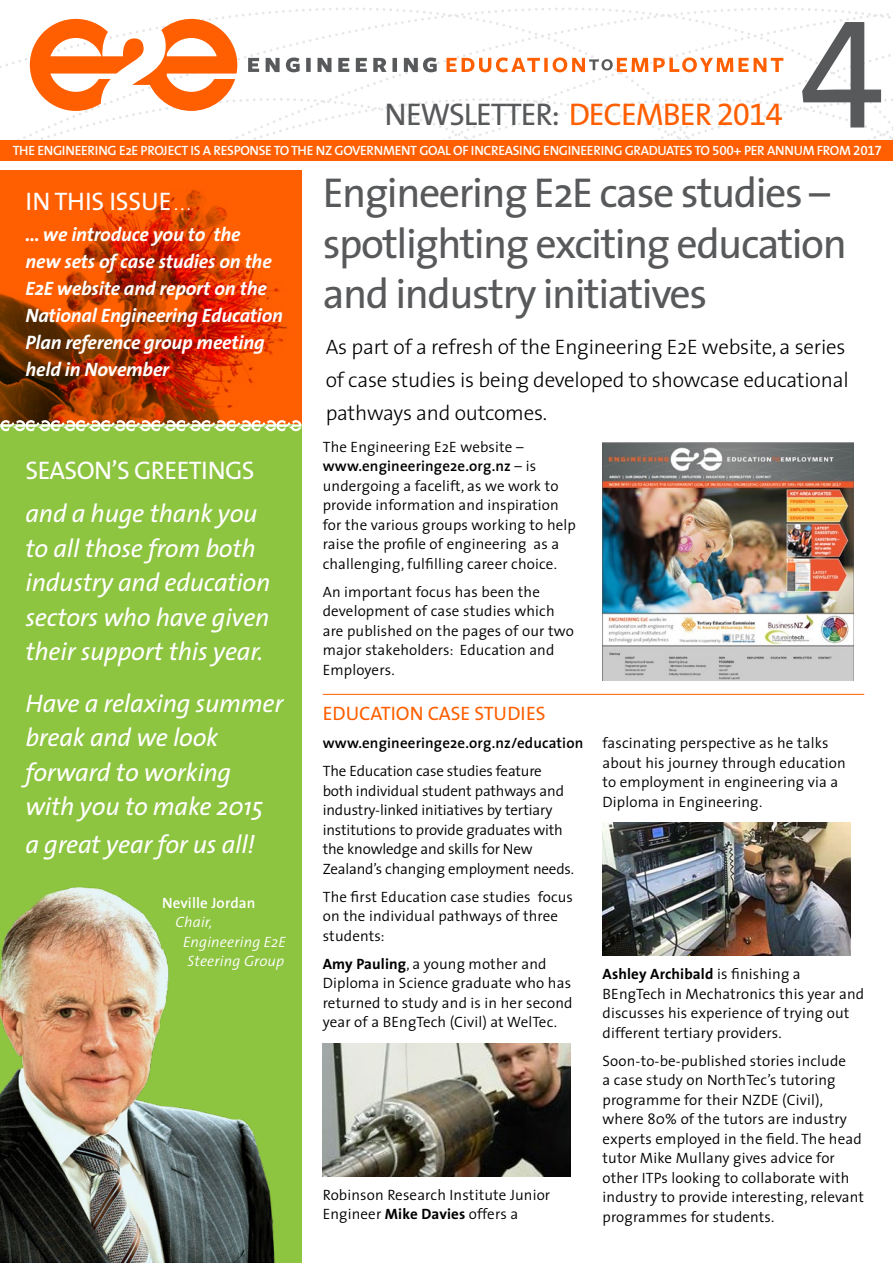
<style>
.page{position:relative;width:893px;height:1263px;background:#fff}
.page>*{position:absolute;margin:0;border:0;box-sizing:border-box;transform-origin:0 0}
.t1{font:156.15px "The Sans Expert";color:#58595b}
.t2{font:42px/50.4px "The Sans";letter-spacing:-.035em;color:#58595b}
.t3{font:31.5px "The Sans";letter-spacing:-.035em;color:#58595b}
.t4{font:italic 25.5px/34.5px "The Sans";letter-spacing:-.01em;color:#fff}
.t5{font:25.5px "The Sans";letter-spacing:-.025em;color:#fff}
.t6{font:300 21px/33px "The Sans";letter-spacing:-.01em;color:#000}
.t7{font:italic 700 19.5px/27px "The Sans";letter-spacing:-.01em;color:#fff}
.t8{font:19.5px "The Sans";color:#ff5f00}
.t9{font:300 15px/19.5px "The Sans";letter-spacing:.01em;color:#000}
.t10{font:300 15px/19.5px "The Sans";letter-spacing:-.01em;color:#000}
.t11{font:600 15px "The Sans";letter-spacing:.01em;color:#000}
.t12{font:italic 300 15px "The Sans";letter-spacing:.01em;color:#fff}
.t13{font:600 15px "The Sans";letter-spacing:.01em;color:#fff}
.t14{font:600 13.5px "The Sans";letter-spacing:-.025em;color:#fff}
.s1{color:#ff5f00}
.s2{font-family:"The Sans Expert";color:#ff5f00}
.s3{font-family:"The Sans Semi Bold Expert";font-weight:400}
.s4{font-style:italic;font-size:16.5px}
.s5{font-weight:600}
.s6{font-weight:700}
</style>
<div class="page">
<div style="left:0;top:140px;width:893px;height:21px;background:#ff5f00"></div>
<img style="left:602px;top:443px;width:251px;height:237px">
<hr style="left:323px;top:694px;width:541px;height:1px;background:#ff5f00">
<img style="left:341px;top:1043px;width:229px;height:133px">
<img style="left:602px;top:823px;width:248px;height:133px">
<svg style="left:0;top:7px;width:893px;height:133px"></svg>
<img style="left:0;top:178px;width:302px;height:247px">
<div style="left:0;top:425px;width:301px;height:838px;background:#8dc440"></div>
<svg style="left:0;top:420px;width:301px;height:11px"></svg>
<img style="left:0;top:880px;width:341px;height:383px">
<h3 class="t3" style="left:384px;top:88px;width:400px">NEWSLETTER: <span class="s1">DECEMBER</span> <span class="s2">2014</span></h3>
<h1 class="t1" style="left:799px;top:-55px;width:87px">4</h1>
<p class="t14" style="left:13px;top:140px;width:871px">THE ENGINEERING E2E PROJECT IS A RESPONSE TO THE NZ GOVERNMENT GOAL OF INCREASING ENGINEERING GRADUATES TO <span class="s3">500+</span> PER ANNUM FROM <span class="s3">2017</span></p>
<h3 class="t5" style="left:26px;top:180px;width:167px">IN THIS ISSUE <span class="s4">. . .</span></h3>
<h3 class="t7" style="left:26px;top:221px;width:259px">... we introduce you to the<br>new sets of case studies on the<br>E2E website and report on the<br>National Engineering Education<br>Plan reference group meeting held in November</h3>
<h3 class="t5" style="left:26px;top:449px;width:231px">SEASON’S GREETINGS</h3>
<h3 class="t4" style="left:26px;top:495px;width:246px">and a huge thank you to all those from both industry and education sectors who have given their support this year.</h3>
<h3 class="t4" style="left:26px;top:685px;width:259px">Have a relaxing summer break and we look forward to working with you to make 2015</h3>
<h3 class="t4" style="left:26px;top:826px;width:231px">a great year for us all!</h3>
<p class="t13" style="left:162px;top:890px;width:95px">Neville Jordan</p>
<p class="t12" style="left:176px;top:909px;width:38px">Chair,</p>
<p class="t12" style="left:183px;top:929px;width:104px">Engineering E2E</p>
<p class="t12" style="left:188px;top:948px;width:98px">Steering Group</p>
<h2 class="t2" style="left:323px;top:166px;width:526px">Engineering E2E case studies – spotlighting exciting education and industry initiatives</h2>
<h3 class="t6" style="left:326px;top:329px;width:524px">As part of a refresh of the Engineering E2E website, a series of case studies is being developed to showcase educational pathways and outcomes.</h3>
<p class="t9" style="left:323px;top:437px;width:255px">The Engineering E2E website – <span class="s5">www.engineeringe2e.org.nz</span> – is undergoing a facelift, as we work to provide information and inspiration for the various groups working to help raise the profile of engineering as a challenging, fulfilling career choice.</p>
<p class="t9" style="left:323px;top:582px;width:253px">An important focus has been the development of case studies which are published on the pages of our two major stakeholders: Education and<br>Employers.</p>
<h3 class="t8" style="left:323px;top:697px;width:224px">EDUCATION CASE STUDIES</h3>
<p class="t11" style="left:323px;top:731px;width:262px">www.engineeringe2e.org.nz/education</p>
<p class="t10" style="left:323px;top:761px;width:253px">The Education case studies feature both individual student pathways and industry-linked initiatives by tertiary institutions to provide graduates with the knowledge and skills for New Zealand’s changing employment needs.</p>
<p class="t9" style="left:323px;top:886px;width:252px">The first Education case studies focus on the individual pathways of three students:</p>
<p class="t9" style="left:323px;top:953px;width:251px"><span class="s6">Amy Pauling</span>, a young mother and Diploma in Science graduate who has returned to study and is in her second year of a BEngTech (Civil) at WelTec.</p>
<p class="t9" style="left:602px;top:733px;width:245px">fascinating perspective as he talks about his journey through education to employment in engineering via a Diploma in Engineering.</p>
<p class="t9" style="left:602px;top:964px;width:263px"><span class="s6">Ashley Archibald</span> is finishing a BEngTech in Mechatronics this year and discusses his experience of trying out different tertiary providers.</p>
<p class="t9" style="left:602px;top:1050px;width:263px">Soon-to-be-published stories include<br>a case study on NorthTec’s tutoring programme for their NZDE (Civil), where 80% of the tutors are industry experts employed in the field. The head tutor Mike Mullany gives advice for other ITPs looking to collaborate with industry to provide interesting, relevant programmes for students.</p>
<p class="t9" style="left:323px;top:1184px;width:229px">Robinson Research Institute Junior<br>Engineer <span class="s6">Mike Davies</span> offers a</p>
</div>
